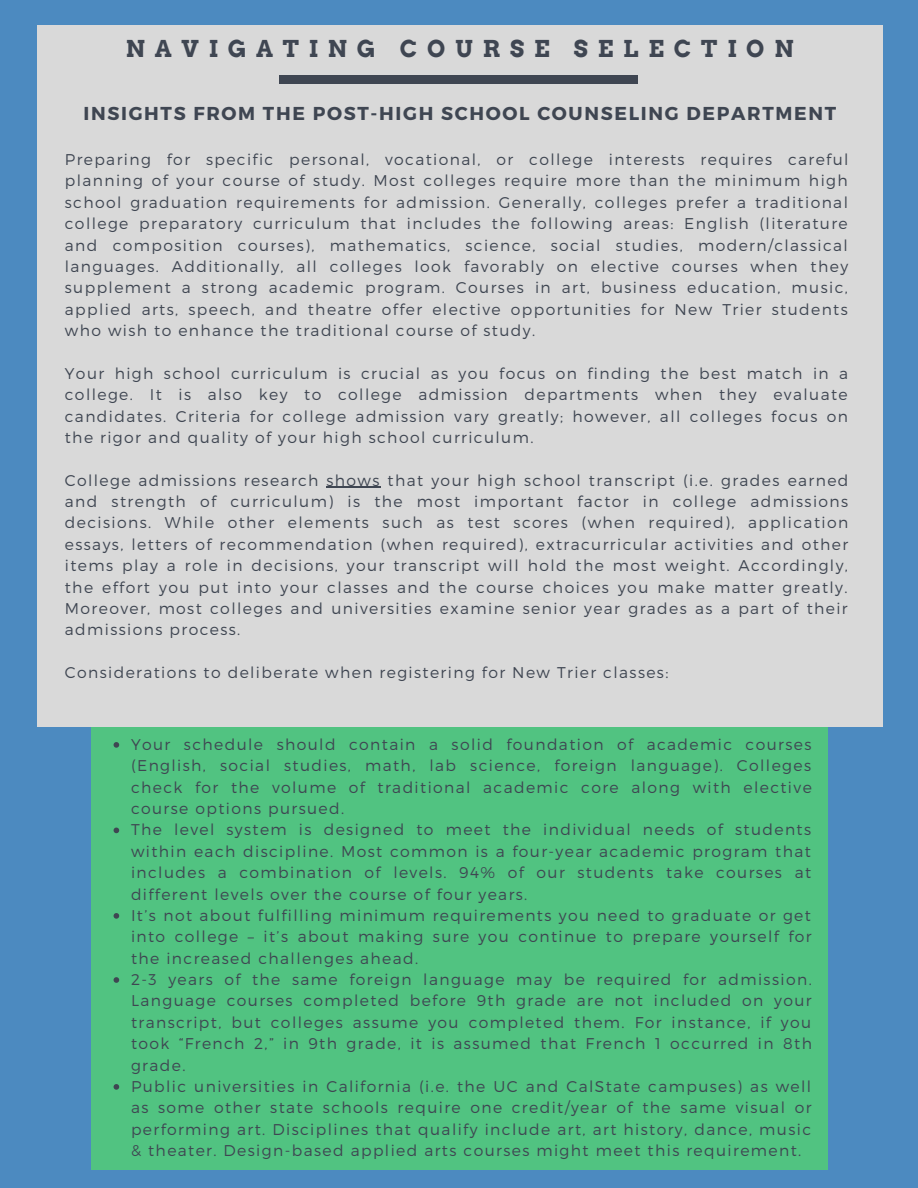
<style>
.page{position:relative;width:918px;height:1188px;background:#4c8ac0}
.page>*{position:absolute;margin:0;border:0;box-sizing:border-box;transform-origin:0 0}
.t1{font:700 23.25px "Arvo";letter-spacing:.42em;color:#3f4652}
.t2{font:700 18.75px "Montserrat";letter-spacing:.09em;color:#3f4652}
.t3{font:300 15.6px/21.3px "Montserrat";letter-spacing:.09em;color:#3f4652;text-align:justify}
</style>
<div class="page">
<div style="left:92px;top:565px;width:736px;height:605px;background:#51c381"></div>
<div style="left:37px;top:26px;width:845px;height:701px;background:#d9d9d9"></div>
<hr style="left:326px;top:487px;width:55px;height:1px;background:#3f4652">
<svg style="left:114px;top:742px;width:5px;height:6px"></svg>
<svg style="left:114px;top:828px;width:5px;height:5px"></svg>
<svg style="left:114px;top:913px;width:5px;height:6px"></svg>
<svg style="left:114px;top:977px;width:5px;height:6px"></svg>
<svg style="left:114px;top:1084px;width:5px;height:6px"></svg>
<div style="left:280px;top:76px;width:358px;height:8px;background:#3f4652"></div>
<h1 class="t1" style="left:126px;top:34px;width:670px">NAVIGATING COURSE SELECTION</h1>
<p class="t2" style="left:83px;top:101px;width:754px">INSIGHTS FROM THE POST-HIGH SCHOOL COUNSELING DEPARTMENT</p>
<p class="t3" style="left:65px;top:148px;width:785px">Preparing for specific personal, vocational, or college interests requires careful planning of your course of study. Most colleges require more than the minimum high school graduation requirements for admission. Generally, colleges prefer a traditional college preparatory curriculum that includes the following areas: English (literature and composition courses), mathematics, science, social studies, modern/classical languages. Additionally, all colleges look favorably on elective courses when they supplement a strong academic program. Courses in art, business education, music, applied arts, speech, and theatre offer elective opportunities for New Trier students who wish to enhance the traditional course of study.</p>
<p class="t3" style="left:65px;top:362px;width:785px">Your high school curriculum is crucial as you focus on finding the best match in a college. It is also key to college admission departments when they evaluate candidates. Criteria for college admission vary greatly; however, all colleges focus on the rigor and quality of your high school curriculum.</p>
<p class="t3" style="left:65px;top:469px;width:785px">College admissions research shows that your high school transcript (i.e. grades earned and strength of curriculum) is the most important factor in college admissions decisions. While other elements such as test scores (when required), application essays, letters of recommendation (when required), extracurricular activities and other items play a role in decisions, your transcript will hold the most weight. Accordingly, the effort you put into your classes and the course choices you make matter greatly.<br>Moreover, most colleges and universities examine senior year grades as a part of their admissions process.</p>
<p class="t3" style="left:65px;top:661px;width:605px">Considerations to deliberate when registering for New Trier classes:</p>
<p class="t3" style="left:131px;top:733px;width:682px;text-align:left">Your schedule should contain a solid foundation of academic courses (English, social studies, math, lab science, foreign language). Colleges check for the volume of traditional academic core along with elective course options pursued.<br>The level system is designed to meet the individual needs of students within each discipline. Most common is a four-year academic program that includes a combination of levels. 94% of our students take courses at different levels over the course of four years.<br>It’s not about fulfilling minimum requirements you need to graduate or get into college – it’s about making sure you continue to prepare yourself for the increased challenges ahead.<br>2-3 years of the same foreign language may be required for admission.<br>Language courses completed before 9th grade are not included on your transcript, but colleges assume you completed them. For instance, if you took “French 2,” in 9th grade, it is assumed that French 1 occurred in 8th grade.<br>Public universities in California (i.e. the UC and CalState campuses) as well as some other state schools require one credit/year of the same visual or performing art. Disciplines that qualify include art, art history, dance, music &amp; theater. Design-based applied arts courses might meet this requirement.</p>
</div>
